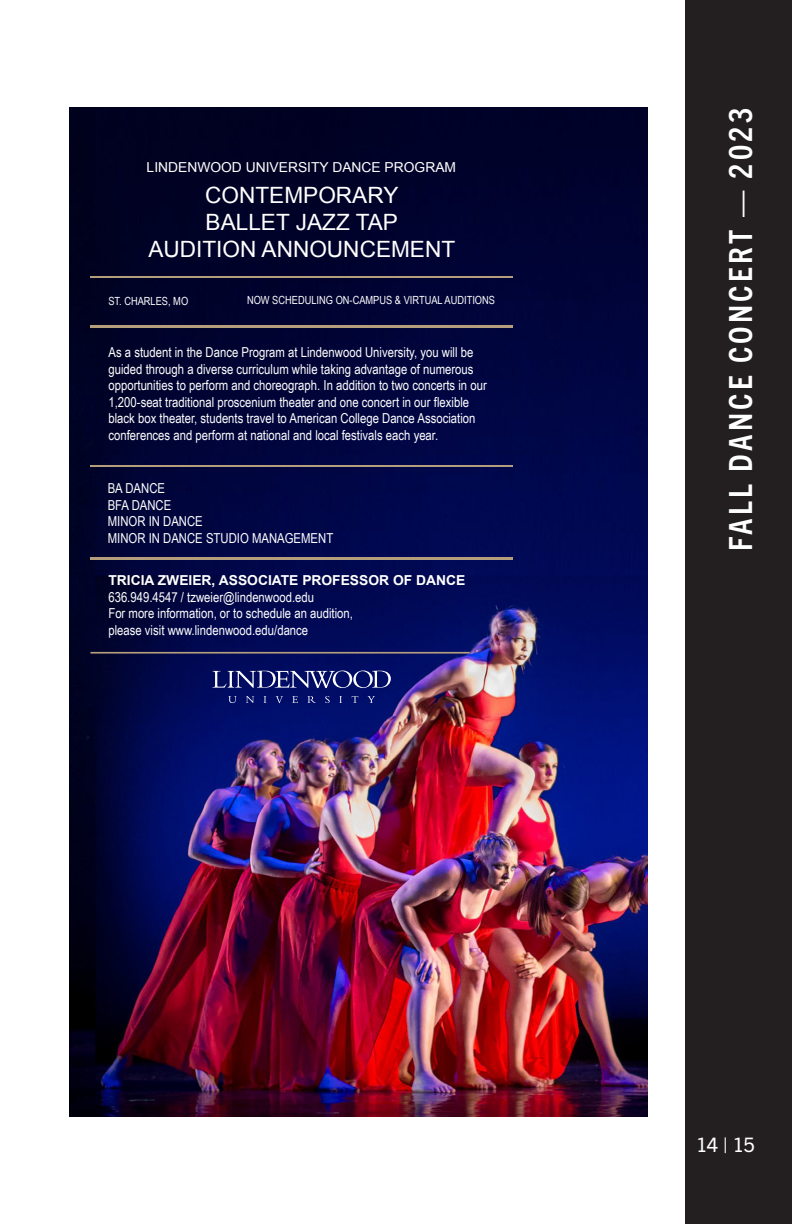
<style>
.page{position:relative;width:792px;height:1224px;background:#fff}
.page>*{position:absolute;margin:0;border:0;box-sizing:border-box;transform-origin:0 0}
.t1{font:700 condensed 32px "Trade Gothic Next LT Pro";letter-spacing:.1em;color:#fff}
.t2{font:22.4px/27px "Arial";color:#fff;text-align:center}
.t3{font:20px "Trade Gothic Next LT Pro";color:#fff}
.t4{font:13.8px/16.4px "Arial Narrow";color:#fff}
.t5{font:13.8px "Arial";color:#fff}
.t6{font:11.2px "Arial Narrow";color:#fff}
.s1{font-family:"Arial";font-weight:700}
</style>
<div class="page">
<div style="left:685px;top:0;width:107px;height:1224px;background:#231f20"></div>
<img style="left:69px;top:108px;width:579px;height:1008px">
<img style="left:90px;top:276px;width:423px;height:2px">
<img style="left:90px;top:326px;width:423px;height:1px">
<img style="left:90px;top:465px;width:423px;height:2px">
<img style="left:90px;top:558px;width:423px;height:2px">
<img style="left:90px;top:652px;width:380px;height:2px">
<svg style="left:212px;top:671px;width:179px;height:17px;background:#434c8c"></svg>
<svg style="left:228px;top:696px;width:9px;height:7px"></svg>
<svg style="left:246px;top:696px;width:8px;height:7px"></svg>
<svg style="left:264px;top:696px;width:2px;height:7px"></svg>
<svg style="left:276px;top:696px;width:7px;height:7px"></svg>
<svg style="left:292px;top:696px;width:6px;height:7px"></svg>
<svg style="left:307px;top:696px;width:9px;height:7px"></svg>
<svg style="left:325px;top:696px;width:5px;height:7px"></svg>
<svg style="left:339px;top:696px;width:3px;height:7px"></svg>
<svg style="left:352px;top:696px;width:6px;height:7px"></svg>
<svg style="left:367px;top:696px;width:8px;height:7px"></svg>
<p class="t5" style="left:147px;top:158px;width:311px">LINDENWOOD UNIVERSITY DANCE PROGRAM</p>
<p class="t2" style="left:148px;top:182px;width:308px">CONTEMPORARY<br>BALLET JAZZ TAP<br>AUDITION ANNOUNCEMENT</p>
<p class="t6" style="left:108px;top:292px;width:81px">ST. CHARLES, MO</p>
<p class="t6" style="left:247px;top:292px;width:250px">NOW SCHEDULING ON-CAMPUS &amp; VIRTUAL AUDITIONS</p>
<p class="t4" style="left:109px;top:344px;width:380px">As a student in the Dance Program at Lindenwood University, you will be guided through a diverse curriculum while taking advantage of numerous opportunities to perform and choreograph. In addition to two concerts in our 1,200-seat traditional proscenium theater and one concert in our flexible black box theater, students travel to American College Dance Association conferences and perform at national and local festivals each year.</p>
<p class="t4" style="left:108px;top:480px;width:227px">BA DANCE<br>BFA DANCE<br>MINOR IN DANCE<br>MINOR IN DANCE STUDIO MANAGEMENT</p>
<p class="t4" style="left:108px;top:572px;width:358px"><span class="s1">TRICIA ZWEIER, ASSOCIATE PROFESSOR OF DANCE </span>636.949.4547 / tzweier@lindenwood.edu<br>For more information, or to schedule an audition,<br>please visit www.lindenwood.edu/dance</p>
<h1 class="t1" style="left:719px;top:551px;width:444px;rotate:-90deg">FALL DANCE CONCERT — 2023</h1>
<h3 class="t3" style="left:696px;top:1131px;width:60px">14 | 15</h3>
</div>
